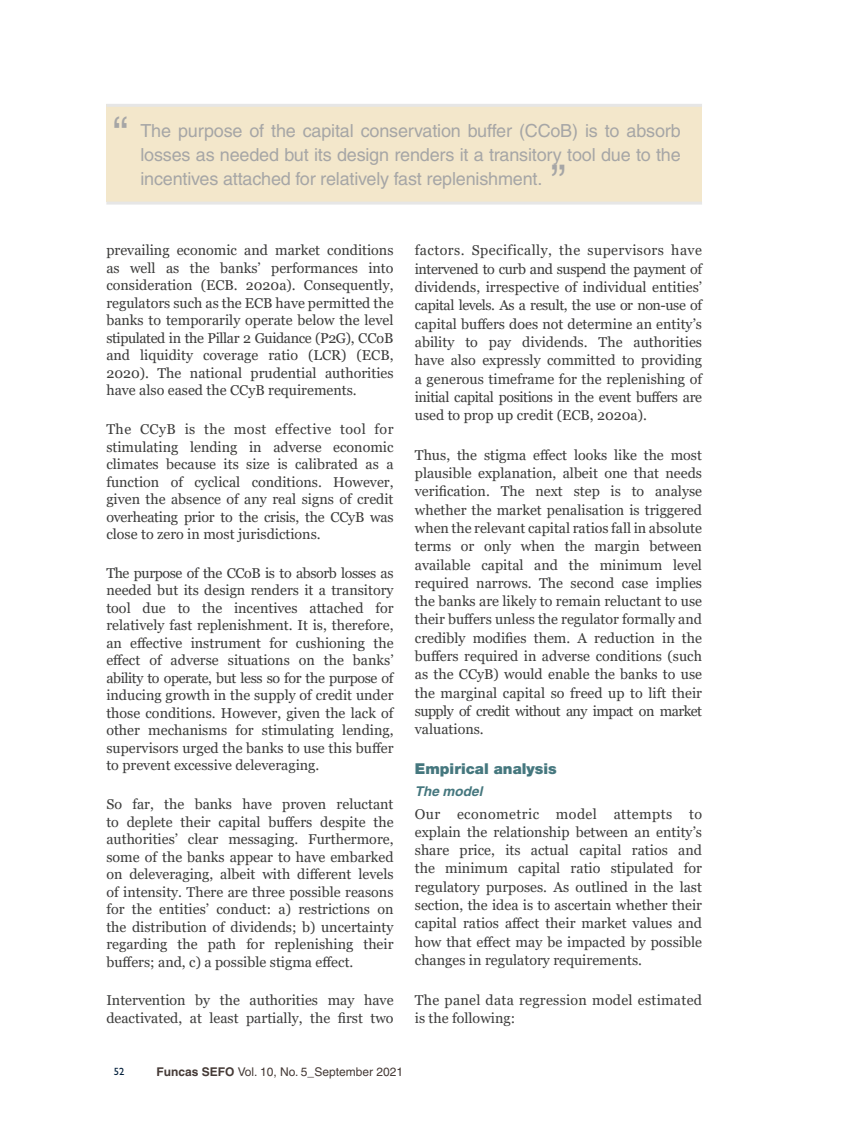
<style>
.page{position:relative;width:851px;height:1127px;background:#fff}
.page>*{position:absolute;margin:0;border:0;box-sizing:border-box;transform-origin:0 0}
.t1{font:45px "Helvetica";color:#a6a6a6}
.t2{font:18px/24px "Helvetica";letter-spacing:-.01em;color:#a6a6a6;text-align:justify}
.t3{font:900 15px "Helvetica Neue";color:#45777e}
.t4{font:14.25px/17.5px "Georgia";color:#3c3c3b;text-align:justify}
.t5{font:14.25px/18.3px "Georgia";letter-spacing:.02em;color:#3c3c3b}
.t6{font:italic 700 13.5px "Helvetica";color:#45777e}
.t7{font:12px "Helvetica";color:#453a36}
.t8{font:500 10.5px "Gill Sans MT Std";color:#001d39}
.s1{font-family:"Helvetica CE";font-weight:700}
</style>
<div class="page">
<div style="left:106px;top:104px;width:596px;height:98px;background:#f3e7cb"></div>
<hr style="left:106px;top:104px;width:596px;height:3px;background:#e6e6e6">
<hr style="left:106px;top:202px;width:596px;height:3px;background:#e6e6e6">
<h1 class="t1" style="left:113px;top:107px;width:16px">“</h1>
<p class="t2" style="left:140px;top:118px;width:542px">The purpose of the capital conservation buffer (CCoB) is to absorb losses as needed but its design renders it a transitory tool due to the incentives attached for relatively fast replenishment.</p>
<h1 class="t1" style="left:551px;top:155px;width:16px">”</h1>
<p class="t4" style="left:106px;top:242px;width:289px">prevailing economic and market conditions as well as the banks’ performances into consideration (ECB. 2020a). Consequently, regulators such as the ECB have permitted the banks to temporarily operate below the level stipulated in the Pillar 2 Guidance (P2G), CCoB and liquidity coverage ratio (LCR) (ECB, 2020). The national prudential authorities have also eased the CCyB requirements.</p>
<p class="t4" style="left:106px;top:421px;width:289px">The CCyB is the most effective tool for stimulating lending in adverse economic climates because its size is calibrated as a function of cyclical conditions. However, given the absence of any real signs of credit overheating prior to the crisis, the CCyB was close to zero in most jurisdictions.</p>
<p class="t4" style="left:106px;top:564px;width:289px">The purpose of the CCoB is to absorb losses as needed but its design renders it a transitory tool due to the incentives attached for relatively fast replenishment. It is, therefore, an effective instrument for cushioning the effect of adverse situations on the banks’ ability to operate, but less so for the purpose of inducing growth in the supply of credit under those conditions. However, given the lack of other mechanisms for stimulating lending, supervisors urged the banks to use this buffer to prevent excessive deleveraging.</p>
<p class="t4" style="left:106px;top:796px;width:289px">So far, the banks have proven reluctant to deplete their capital buffers despite the authorities’ clear messaging. Furthermore, some of the banks appear to have embarked on deleveraging, albeit with different levels of intensity. There are three possible reasons for the entities’ conduct: a) restrictions on the distribution of dividends; b) uncertainty regarding the path for replenishing their buffers; and, c) a possible stigma effect.</p>
<p class="t4" style="left:106px;top:992px;width:289px">Intervention by the authorities may have deactivated, at least partially, the first two</p>
<p class="t4" style="left:415px;top:242px;width:289px;line-height:18.3px">factors. Specifically, the supervisors have intervened to curb and suspend the payment of dividends, irrespective of individual entities’ capital levels. As a result, the use or non-use of capital buffers does not determine an entity’s ability to pay dividends. The authorities have also expressly committed to providing a generous timeframe for the replenishing of initial capital positions in the event buffers are used to prop up credit (ECB, 2020a).</p>
<p class="t4" style="left:415px;top:446px;width:289px;line-height:18.3px">Thus, the stigma effect looks like the most plausible explanation, albeit one that needs verification. The next step is to analyse whether the market penalisation is triggered when the relevant capital ratios fall in absolute terms or only when the margin between available capital and the minimum level required narrows. The second case implies the banks are likely to remain reluctant to use their buffers unless the regulator formally and credibly modifies them. A reduction in the buffers required in adverse conditions (such as the CCyB) would enable the banks to use the marginal capital so freed up to lift their supply of credit without any impact on market valuations.</p>
<p class="t3" style="left:415px;top:760px;width:143px">Empirical analysis</p>
<p class="t6" style="left:415px;top:783px;width:69px">The model</p>
<p class="t4" style="left:415px;top:805px;width:289px;line-height:18.3px">Our econometric model attempts to explain the relationship between an entity’s share price, its actual capital ratios and the minimum capital ratio stipulated for regulatory purposes. As outlined in the last section, the idea is to ascertain whether their capital ratios affect their market values and how that effect may be impacted by possible changes in regulatory requirements.</p>
<p class="t5" style="left:415px;top:991px;width:288px">The panel data regression model estimated is the following:</p>
<p class="t8" style="left:114px;top:1065px;width:12px">52</p>
<p class="t7" style="left:156px;top:1064px;width:248px"><span class="s1">Funcas SEFO</span> Vol. 10, No. 5_September 2021</p>
</div>
